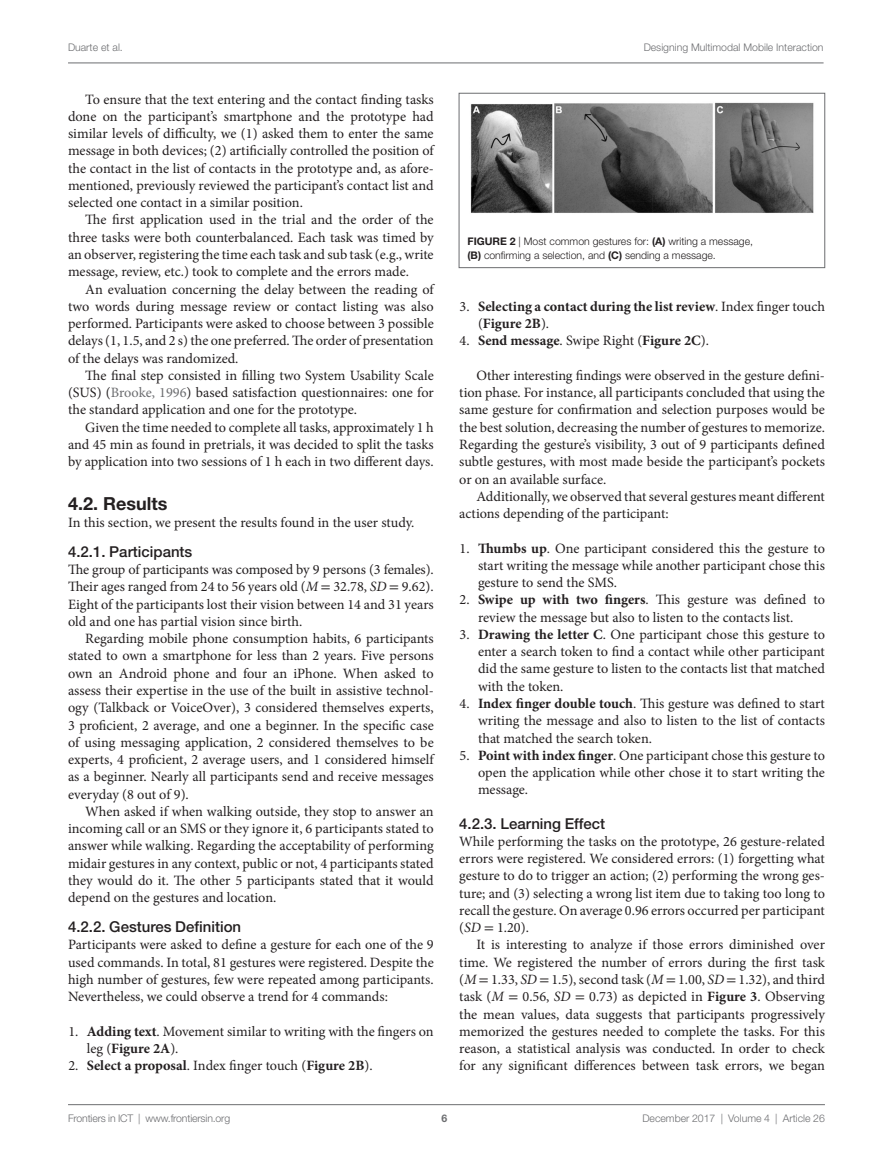
<style>
.page{position:relative;width:893px;height:1170px;background:#fff}
.page>*{position:absolute;margin:0;border:0;box-sizing:border-box;transform-origin:0 0}
.t1{font:700 18px "Helvetica Neue LT Std";color:#231f20}
.t2{font:500 15px "Helvetica Neue LT Std";color:#231f20}
.t3{font:14.25px/17.2px "Minion Pro";color:#231f20;text-align:justify}
.t4{font:700 14.25px/17.2px "Minion Pro";color:#231f20}
.t5{font:300 10.5px "Helvetica Neue LT Std";color:#6c6d70}
.t6{font:300 10.5px/14.2px "Helvetica Neue LT Std";color:#231f20}
.t7{font:700 10.5px "Helvetica Neue LT Std";color:#6c6d70}
.s1{color:#6c6d70}
.s2{font-style:italic}
.s3{font-family:"STIX General"}
.s4{font-weight:700}
.s5{font-weight:400}
</style>
<div class="page">
<img style="left:470px;top:102px;width:344px;height:111px">
<div style="left:459px;top:93px;width:366px;height:175px;border:1px solid #6c6d70"></div>
<hr style="left:68px;top:63px;width:756px;height:1px;background:#6c6d70">
<hr style="left:68px;top:1104px;width:757px;height:1px;background:#6c6d70">
<p class="t5" style="left:68px;top:41px;width:56px">Duarte et al.</p>
<p class="t5" style="left:644px;top:41px;width:181px">Designing Multimodal Mobile Interaction</p>
<p class="t3" style="left:68px;top:90px;width:367px;text-indent:17px">To ensure that the text entering and the contact finding tasks done on the participant’s smartphone and the prototype had similar levels of difficulty, we (1) asked them to enter the same message in both devices; (2) artificially controlled the position of the contact in the list of contacts in the prototype and, as afore&shy;mentioned, previously reviewed the participant’s contact list and selected one contact in a similar position.</p>
<p class="t3" style="left:68px;top:211px;width:367px;text-indent:17px">The first application used in the trial and the order of the three tasks were both counterbalanced. Each task was timed by an observer, registering the time each task and sub task (e.g., write message, review, etc.) took to complete and the errors made.</p>
<p class="t3" style="left:68px;top:280px;width:367px;text-indent:17px">An evaluation concerning the delay between the reading of two words during message review or contact listing was also performed. Participants were asked to choose between 3 possible delays (1, 1.5, and 2 s) the one preferred. The order of presentation of the delays was randomized.</p>
<p class="t3" style="left:68px;top:367px;width:367px;text-indent:17px">The final step consisted in filling two System Usability Scale (SUS) (<span class="s1">Brooke, 1996</span>) based satisfaction questionnaires: one for the standard application and one for the prototype.</p>
<p class="t3" style="left:68px;top:418px;width:367px;text-indent:17px">Given the time needed to complete all tasks, approximately 1 h and 45 min as found in pretrials, it was decided to split the tasks by application into two sessions of 1 h each in two different days.</p>
<p class="t1" style="left:68px;top:492px;width:101px">4.2. Results</p>
<p class="t3" style="left:68px;top:513px;width:348px">In this section, we present the results found in the user study.</p>
<p class="t2" style="left:68px;top:542px;width:126px">4.2.1. Participants</p>
<p class="t3" style="left:68px;top:561px;width:367px">The group of participants was composed by 9 persons (3 females).<br>Their ages ranged from 24 to 56 years old (<span class="s2">M</span> <span class="s3">=</span> 32.78, <span class="s2">SD</span> <span class="s3">=</span> 9.62).<br>Eight of the participants lost their vision between 14 and 31 years old and one has partial vision since birth.</p>
<p class="t3" style="left:68px;top:630px;width:367px;text-indent:17px">Regarding mobile phone consumption habits, 6 participants stated to own a smartphone for less than 2 years. Five persons own an Android phone and four an iPhone. When asked to assess their expertise in the use of the built in assistive technol&shy;ogy (Talkback or VoiceOver), 3 considered themselves experts, 3 proficient, 2 average, and one a beginner. In the specific case of using messaging application, 2 considered themselves to be experts, 4 proficient, 2 average users, and 1 considered himself as a beginner. Nearly all participants send and receive messages everyday (8 out of 9).</p>
<p class="t3" style="left:68px;top:802px;width:367px;text-indent:17px">When asked if when walking outside, they stop to answer an incoming call or an SMS or they ignore it, 6 participants stated to answer while walking. Regarding the acceptability of performing midair gestures in any context, public or not, 4 participants stated they would do it. The other 5 participants stated that it would depend on the gestures and location.</p>
<p class="t2" style="left:68px;top:917px;width:175px">4.2.2. Gestures Definition</p>
<p class="t3" style="left:68px;top:936px;width:367px">Participants were asked to define a gesture for each one of the 9 used commands. In total, 81 gestures were registered. Despite the high number of gestures, few were repeated among participants.<br>Nevertheless, we could observe a trend for 4 commands:</p>
<p class="t3" style="left:87px;top:1022px;width:348px;text-indent:-18px">1. <span class="s4">Adding text</span>. Movement similar to writing with the fingers on leg (<span class="s4">Figure 2A</span>).</p>
<p class="t4" style="left:68px;top:1056px;width:306px"><span class="s5">2.</span> Select a proposal<span class="s5">. Index finger touch (</span>Figure 2B<span class="s5">).</span></p>
<p class="t6" style="left:467px;top:234px;width:287px"><span class="s4">Figure 2</span> | Most common gestures for: <span class="s4">(A)</span> writing a message, <span class="s4">(B)</span> confirming a selection, and <span class="s4">(C)</span> sending a message.</p>
<p class="t4" style="left:478px;top:297px;width:348px;text-indent:-18px"><span class="s5">3.</span> Selecting a contact during the list review<span class="s5">. Index finger touch (</span>Figure 2B<span class="s5">).</span></p>
<p class="t4" style="left:460px;top:332px;width:251px"><span class="s5">4.</span> Send message<span class="s5">. Swipe Right (</span>Figure 2C<span class="s5">).</span></p>
<p class="t3" style="left:459px;top:367px;width:367px;text-indent:17px">Other interesting findings were observed in the gesture defini&shy;tion phase. For instance, all participants concluded that using the same gesture for confirmation and selection purposes would be the best solution, decreasing the number of gestures to memorize.<br>Regarding the gesture’s visibility, 3 out of 9 participants defined subtle gestures, with most made beside the participant’s pockets or on an available surface.</p>
<p class="t3" style="left:459px;top:487px;width:367px;text-indent:17px">Additionally, we observed that several gestures meant different actions depending of the participant:</p>
<p class="t3" style="left:478px;top:539px;width:348px;text-indent:-18px">1. <span class="s4">Thumbs up</span>. One participant considered this the gesture to start writing the message while another participant chose this gesture to send the SMS.</p>
<p class="t3" style="left:478px;top:591px;width:348px;text-indent:-18px">2. <span class="s4">Swipe up with two fingers</span>. This gesture was defined to review the message but also to listen to the contacts list.</p>
<p class="t3" style="left:478px;top:625px;width:348px;text-indent:-18px">3. <span class="s4">Drawing the letter C</span>. One participant chose this gesture to enter a search token to find a contact while other participant did the same gesture to listen to the contacts list that matched with the token.</p>
<p class="t3" style="left:478px;top:694px;width:348px;text-indent:-18px">4. <span class="s4">Index finger double touch</span>. This gesture was defined to start writing the message and also to listen to the list of contacts that matched the search token.</p>
<p class="t3" style="left:478px;top:746px;width:348px;text-indent:-18px">5. <span class="s4">Point with index finger</span>. One participant chose this gesture to open the application while other chose it to start writing the message.</p>
<p class="t2" style="left:459px;top:814px;width:147px">4.2.3. Learning Effect</p>
<p class="t3" style="left:459px;top:832px;width:367px">While performing the tasks on the prototype, 26 gesture-related errors were registered. We considered errors: (1) forgetting what gesture to do to trigger an action; (2) performing the wrong ges&shy;ture; and (3) selecting a wrong list item due to taking too long to recall the gesture. On average 0.96 errors occurred per participant (<span class="s2">SD</span> <span class="s3">=</span> 1.20).</p>
<p class="t3" style="left:459px;top:936px;width:367px;text-indent:17px">It is interesting to analyze if those errors diminished over time. We registered the number of errors during the first task (<span class="s2">M</span> <span class="s3">=</span> 1.33, <span class="s2">SD</span> <span class="s3">=</span> 1.5), second task (<span class="s2">M</span> <span class="s3">=</span> 1.00, <span class="s2">SD</span> <span class="s3">=</span> 1.32), and third task (<span class="s2">M</span> <span class="s3">=</span> 0.56, <span class="s2">SD</span> <span class="s3">=</span> 0.73) as depicted in <span class="s4">Figure 3</span>. Observing the mean values, data suggests that participants progressively memorized the gestures needed to complete the tasks. For this reason, a statistical analysis was conducted. In order to check for any significant differences between task errors, we began</p>
<p class="t5" style="left:68px;top:1111px;width:164px">Frontiers in ICT | www.frontiersin.org</p>
<p class="t5" style="left:642px;top:1111px;width:184px">December 2017 | Volume 4 | Article 26</p>
<p class="t7" style="left:441px;top:1111px;width:7px">6</p>
</div>
